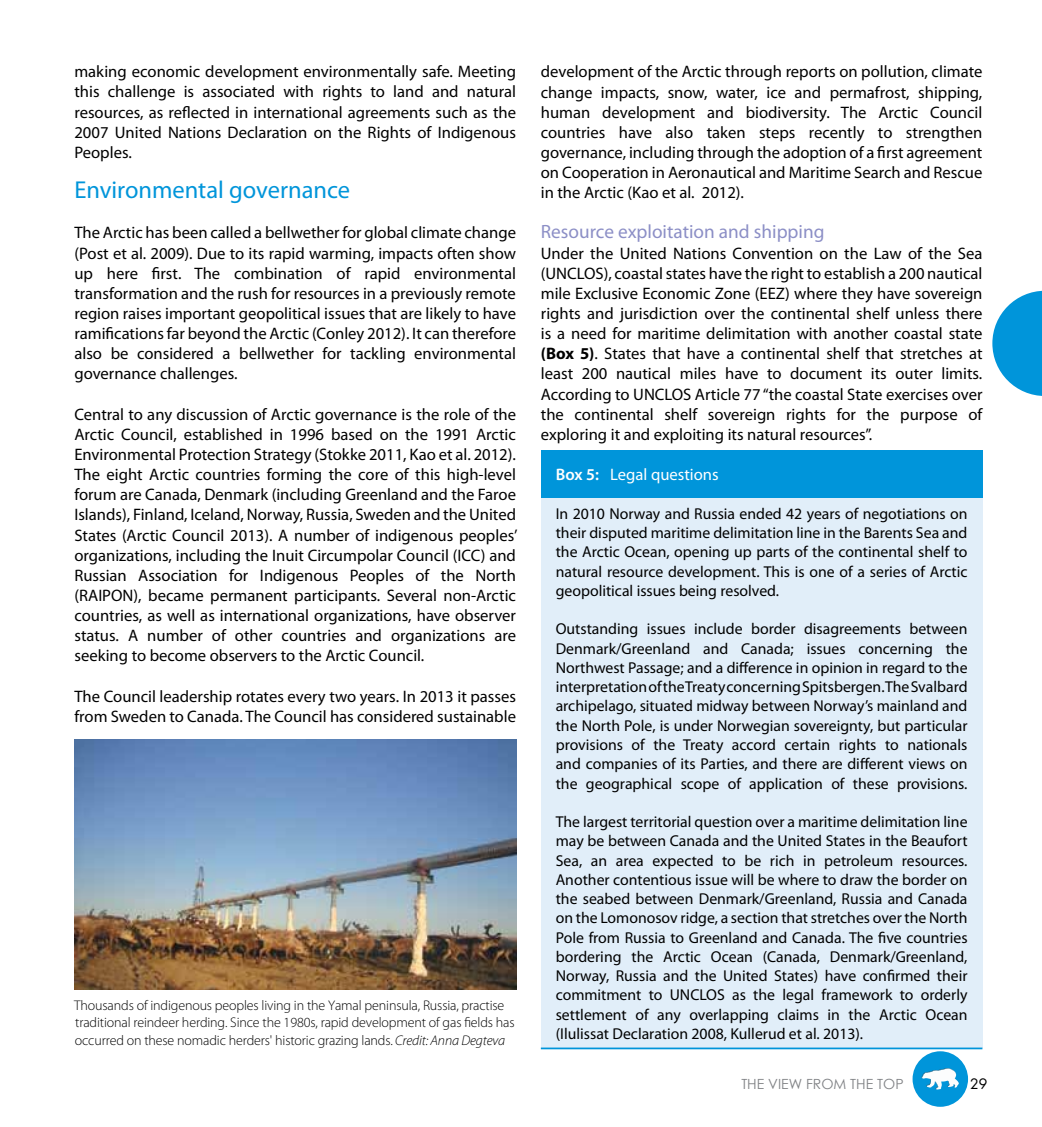
<style>
.page{position:relative;width:1042px;height:1127px;background:#fff}
.page>*{position:absolute;margin:0;border:0;box-sizing:border-box;transform-origin:0 0}
.t1{font:24.5px "Myriad Pro";color:#0095da}
.t2{font:19.25px "Myriad Pro";color:#8c8fc6}
.t3{font:16.62px/20.1px "Myriad Pro";color:#000;text-align:justify}
.t4{font:16.62px "Myriad Pro";color:#fff}
.t5{font:15.75px/19.2px "Myriad Pro";color:#000;text-align:justify}
.t6{font:300 14px/17.5px "Myriad Pro";letter-spacing:-.01em;color:#000}
.t7{font:14px "Century Gothic";color:#808285}
.t8{font:14px "Futura";color:#000}
.s1{font-style:italic}
.s2{font-weight:700}
.s3{font-weight:600}
</style>
<div class="page">
<div style="left:912px;top:1050px;width:56px;height:56px;background:#0095da;border-radius:50%"></div>
<svg style="left:921px;top:1068px;width:38px;height:22px"></svg>
<svg style="left:992px;top:291px;width:50px;height:105px"></svg>
<img style="left:74px;top:739px;width:442px;height:250px">
<div style="left:541px;top:481px;width:441px;height:566px;background:#e1eef9"></div>
<div style="left:541px;top:450px;width:441px;height:47px;background:#0095da"></div>
<hr style="left:541px;top:1047px;width:441px;height:1px;background:#0095da">
<p class="t3" style="left:74px;top:61px;width:443px">making economic development environmentally safe. Meeting this challenge is associated with rights to land and natural resources, as reflected in international agreements such as the 2007 United Nations Declaration on the Rights of Indigenous Peoples.</p>
<h1 class="t1" style="left:74px;top:174px;width:277px">Environmental governance</h1>
<p class="t3" style="left:74px;top:222px;width:443px">The Arctic has been called a bellwether for global climate change (Post et al. 2009). Due to its rapid warming, impacts often show up here first. The combination of rapid environmental transformation and the rush for resources in a previously remote region raises important geopolitical issues that are likely to have ramifications far beyond the Arctic (Conley 2012). It can therefore also be considered a bellwether for tackling environmental governance challenges.</p>
<p class="t3" style="left:74px;top:403px;width:444px">Central to any discussion of Arctic governance is the role of the Arctic Council, established in 1996 based on the 1991 Arctic Environmental Protection Strategy (Stokke 2011, Kao et al. 2012).<br>The eight Arctic countries forming the core of this high-level forum are Canada, Denmark (including Greenland and the Faroe Islands), Finland, Iceland, Norway, Russia, Sweden and the United States (Arctic Council 2013). A number of indigenous peoples’ organizations, including the Inuit Circumpolar Council (ICC) and Russian Association for Indigenous Peoples of the North (RAIPON), became permanent participants. Several non-Arctic countries, as well as international organizations, have observer status. A number of other countries and organizations are seeking to become observers to the Arctic Council.</p>
<p class="t3" style="left:74px;top:685px;width:443px">The Council leadership rotates every two years. In 2013 it passes from Sweden to Canada. The Council has considered sustainable</p>
<p class="t6" style="left:74px;top:995px;width:442px">Thousands of indigenous peoples living in the Yamal peninsula, Russia, practise traditional reindeer herding. Since the 1980s, rapid development of gas fields has occurred on these nomadic herders' historic grazing lands. <span class="s1">Credit: Anna Degteva</span></p>
<p class="t3" style="left:541px;top:61px;width:443px">development of the Arctic through reports on pollution, climate change impacts, snow, water, ice and permafrost, shipping, human development and biodiversity. The Arctic Council countries have also taken steps recently to strengthen governance, including through the adoption of a first agreement on Cooperation in Aeronautical and Maritime Search and Rescue in the Arctic (Kao et al. 2012).</p>
<p class="t2" style="left:541px;top:220px;width:285px">Resource exploitation and shipping</p>
<p class="t3" style="left:541px;top:242px;width:443px">Under the United Nations Convention on the Law of the Sea (UNCLOS), coastal states have the right to establish a 200 nautical mile Exclusive Economic Zone (EEZ) where they have sovereign rights and jurisdiction over the continental shelf unless there is a need for maritime delimitation with another coastal state <span class="s2">(Box 5)</span>. States that have a continental shelf that stretches at least 200 nautical miles have to document its outer limits.<br>According to UNCLOS Article 77 “the coastal State exercises over the continental shelf sovereign rights for the purpose of exploring it and exploiting its natural resources”.</p>
<p class="t4" style="left:556px;top:464px;width:165px"><span class="s3">Box 5:</span> Legal questions</p>
<p class="t5" style="left:556px;top:503px;width:413px">In 2010 Norway and Russia ended 42 years of negotiations on their disputed maritime delimitation line in the Barents Sea and the Arctic Ocean, opening up parts of the continental shelf to natural resource development. This is one of a series of Arctic geopolitical issues being resolved.</p>
<p class="t5" style="left:556px;top:619px;width:413px">Outstanding issues include border disagreements between Denmark/Greenland and Canada; issues concerning the Northwest Passage; and a difference in opinion in regard to the interpretation of the Treaty concerning Spitsbergen. The Svalbard archipelago, situated midway between Norway’s mainland and the North Pole, is under Norwegian sovereignty, but particular provisions of the Treaty accord certain rights to nationals and companies of its Parties, and there are different views on the geographical scope of application of these provisions.</p>
<p class="t5" style="left:556px;top:811px;width:413px">The largest territorial question over a maritime delimitation line may be between Canada and the United States in the Beaufort Sea, an area expected to be rich in petroleum resources.<br>Another contentious issue will be where to draw the border on the seabed between Denmark/Greenland, Russia and Canada on the Lomonosov ridge, a section that stretches over the North Pole from Russia to Greenland and Canada. The five countries bordering the Arctic Ocean (Canada, Denmark/Greenland, Norway, Russia and the United States) have confirmed their commitment to UNCLOS as the legal framework to orderly settlement of any overlapping claims in the Arctic Ocean (Ilulissat Declaration 2008, Kullerud et al. 2013).</p>
<p class="t7" style="left:741px;top:1075px;width:164px">THE VIEW FROM THE TOP</p>
<p class="t8" style="left:970px;top:1074px;width:19px">29</p>
</div>
